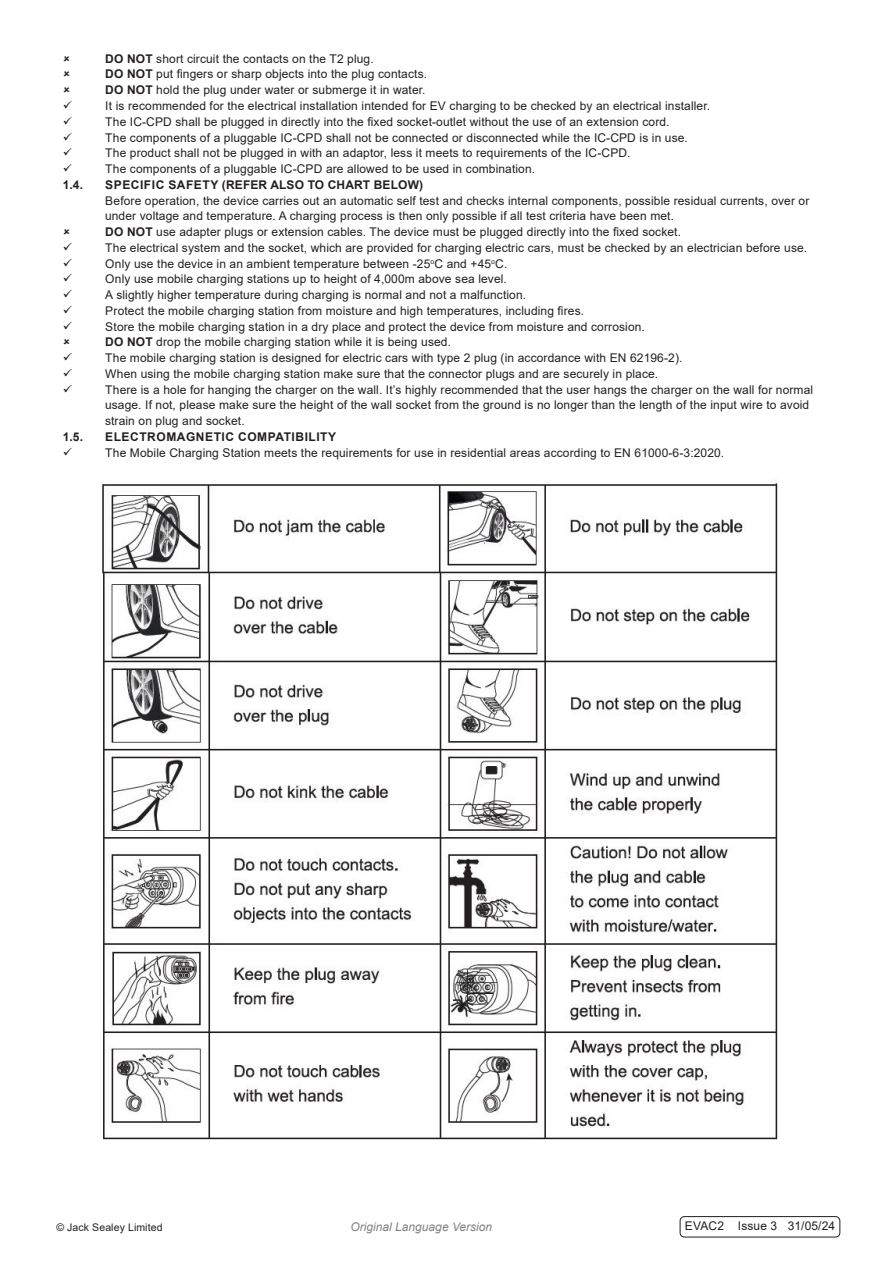
<style>
.page{position:relative;width:893px;height:1263px;background:#fff}
.page>*{position:absolute;margin:0;border:0;box-sizing:border-box;transform-origin:0 0}
.Body{font:12px/15.8px "Arial";letter-spacing:.01em;color:#231f20}
.t1{font:700 12px "Arial";letter-spacing:.045em;color:#231f20}
.t2{font:italic 12px "Arial";color:#808285}
.Body-2{font:10.5px "Arial";letter-spacing:.01em;color:#231f20}
.s1{font-weight:700}
</style>
<div class="page">
<img style="left:102px;top:483px;width:676px;height:657px">
<div style="left:680px;top:1216px;width:160px;height:21px;border:1px solid #231f20;border-radius:4px"></div>
<p class="Body" style="left:105px;top:51px;width:270px"><span class="s1">DO NOT</span> short circuit the contacts on the T2 plug.</p>
<p class="Body" style="left:105px;top:66px;width:323px"><span class="s1">DO NOT</span> put fingers or sharp objects into the plug contacts.</p>
<p class="Body" style="left:105px;top:82px;width:322px"><span class="s1">DO NOT</span> hold the plug under water or submerge it in water.</p>
<p class="Body" style="left:105px;top:98px;width:606px">It is recommended for the electrical installation intended for EV charging to be checked by an electrical installer.</p>
<p class="Body" style="left:105px;top:114px;width:566px">The IC-CPD shall be plugged in directly into the fixed socket-outlet without the use of an extension cord.</p>
<p class="Body" style="left:105px;top:129px;width:584px">The components of a pluggable IC-CPD shall not be connected or disconnected while the IC-CPD is in use.</p>
<p class="Body" style="left:105px;top:145px;width:527px">The product shall not be plugged in with an adaptor, less it meets to requirements of the IC-CPD.</p>
<p class="Body" style="left:105px;top:161px;width:431px">The components of a pluggable IC-CPD are allowed to be used in combination.</p>
<p class="t1" style="left:63px;top:176px;width:22px">1.4.</p>
<p class="Body" style="left:105px;top:177px;width:706px"><span class="s1">SPECIFIC SAFETY (REFER ALSO TO CHART BELOW)<br></span>Before operation, the device carries out an automatic self test and checks internal components, possible residual currents, over or under voltage and temperature. A charging process is then only possible if all test criteria have been met.</p>
<p class="Body" style="left:105px;top:224px;width:577px"><span class="s1">DO NOT</span> use adapter plugs or extension cables. The device must be plugged directly into the fixed socket.</p>
<p class="Body" style="left:105px;top:240px;width:703px">The electrical system and the socket, which are provided for charging electric cars, must be checked by an electrician before use.</p>
<p class="Body" style="left:105px;top:255px;width:404px">Only use the device in an ambient temperature between -25<sup>o</sup>C and +45<sup>o</sup>C.</p>
<p class="Body" style="left:105px;top:271px;width:403px">Only use mobile charging stations up to height of 4,000m above sea level.</p>
<p class="Body" style="left:105px;top:287px;width:422px">A slightly higher temperature during charging is normal and not a malfunction.</p>
<p class="Body" style="left:105px;top:303px;width:480px">Protect the mobile charging station from moisture and high temperatures, including fires.</p>
<p class="Body" style="left:105px;top:318px;width:541px">Store the mobile charging station in a dry place and protect the device from moisture and corrosion.</p>
<p class="Body" style="left:105px;top:334px;width:347px"><span class="s1">DO NOT</span> drop the mobile charging station while it is being used.</p>
<p class="Body" style="left:105px;top:350px;width:579px">The mobile charging station is designed for electric cars with type 2 plug (in accordance with EN 62196-2).</p>
<p class="Body" style="left:105px;top:366px;width:555px">When using the mobile charging station make sure that the connector plugs and are securely in place.</p>
<p class="Body" style="left:105px;top:381px;width:710px">There is a hole for hanging the charger on the wall. It’s highly recommended that the user hangs the charger on the wall for normal usage. If not, please make sure the height of the wall socket from the ground is no longer than the length of the input wire to avoid strain on plug and socket.</p>
<p class="t1" style="left:63px;top:428px;width:22px">1.5.</p>
<p class="t1" style="left:105px;top:428px;width:232px">ELECTROMAGNETIC COMPATIBILITY</p>
<p class="Body" style="left:105px;top:444px;width:621px">The Mobile Charging Station meets the requirements for use in residential areas according to EN 61000-6-3:2020.</p>
<p class="Body-2" style="left:56px;top:1220px;width:108px">© Jack Sealey Limited</p>
<p class="t2" style="left:351px;top:1219px;width:143px">Original Language Version</p>
<p class="Body" style="left:685px;top:1218px;width:152px">EVAC2 Issue 3 31/05/24</p>
</div>
